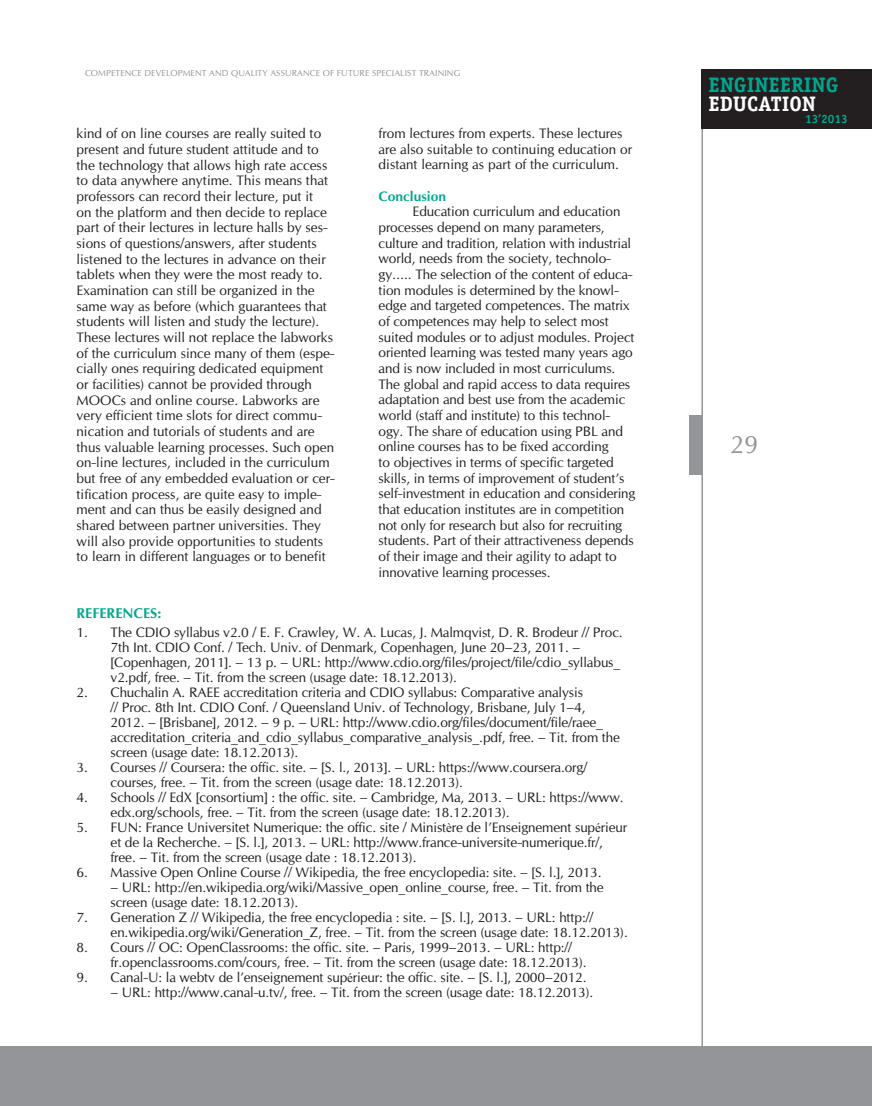
<style>
.page{position:relative;width:872px;height:1106px;background:#fff}
.page>*{position:absolute;margin:0;border:0;box-sizing:border-box;transform-origin:0 0}
.t1{font:24px "Opium New";color:#939598}
.t2{font:700 21px "Officina Serif C";color:#00a78f}
.t3{font:700 21px "Officina Serif C";color:#fff}
.Sub2{font:700 13.5px "Opium New";color:#00a78f}
.main{font:13.05px/15.6px "Opium New";color:#231f20}
.main_nn{font:13.05px/15px "Opium New";letter-spacing:-.01em;color:#231f20}
.main-2{font:700 13.05px "Opium New";color:#00a78f}
.t4{font:700 12px "Officina Sans C";color:#00a78f}
.t5{font:8.25px "Opium New";letter-spacing:.01em;color:#939598}
.s1{font-family:"Times New Roman"}
</style>
<div class="page">
<hr style="left:701px;top:69px;width:2px;height:1037px;background:#939598">
<div style="left:701px;top:69px;width:171px;height:60px;background:#231f20"></div>
<div style="left:689px;top:415px;width:13px;height:60px;background:#939598"></div>
<div style="left:0;top:1046px;width:872px;height:60px;background:#939598"></div>
<p class="t5" style="left:85px;top:68px;width:132px">COMPETENCE DEVELOPMENT AND</p>
<p class="t5" style="left:231px;top:68px;width:13px">QUALIT</p>
<p class="t5" style="left:262px;top:68px;width:15px">Y ASSURANC</p>
<p class="t5" style="left:316px;top:68px;width:28px">E OF FUTUR</p>
<p class="t5" style="left:365px;top:68px;width:27px">E SPECIALIST</p>
<p class="t5" style="left:419px;top:68px;width:6px">TRAINING</p>
<p class="main" style="left:77px;top:126px;width:259px">kind of on line courses are really suited to present and future student attitude and to the technology that allows high rate access to data anywhere anytime. This means that professors can record their lecture, put it<br>on the platform and then decide to replace part of their lectures in lecture halls by ses&shy;sions of questions/answers, after students listened to the lectures in advance on their tablets when they were the most ready to.<br>Examination can still be organized in the same way as before (which guarantees that students will listen and study the lecture).<br>These lectures will not replace the labworks of the curriculum since many of them (espe&shy;cially ones requiring dedicated equipment or facilities) cannot be provided through MOOC</p>
<p class="main" style="left:77px;top:392px;width:260px;text-indent:44px">s and online course. Labworks are very efficient time slots for direct commu&shy;nication and tutorials of students and are thus valuable learning processes. Such open on-line lectures, included in the curriculum but free of any embedded evaluation or cer&shy;tification process, are quite easy to imple&shy;ment and can thus be easily designed and shared between partner universities. They will also provide opportunities to students to learn in different languages or to benefit</p>
<p class="main" style="left:378px;top:125px;width:255px">from lectures from experts. These lectures are also suitable to continuing education or distant learning as part of the curriculum.</p>
<p class="main-2" style="left:378px;top:188px;width:69px">CONCLUSION</p>
<p class="main" style="left:378px;top:204px;width:258px;text-indent:34px">Education curriculum and education processes depend on many parameters, culture and tradition, relation with industrial world, needs from the society, technolo&shy;gy….. The selection of the content of educa&shy;tion modules is determined by the knowl&shy;edge and targeted competences. The matrix of competences may help to select most suited modules or to adjust modules. Project oriented learning was tested many years ago and is now included in most curriculums.<br>The global and rapid access to data requires adaptation and best use from the academic world (staff and institute) to this technol&shy;ogy. The share of education using PBL and online courses has to be fixed according<br>to objectives in terms of specific targeted skills, in terms of improvement of student’s self-investment in education and considering that education institutes are in competition not only for research but also for recruiting students. Part of their attractiveness depends of their image and their agility to adapt to innovative learning processes.</p>
<p class="Sub2" style="left:77px;top:605px;width:9px">REFE</p>
<p class="Sub2" style="left:107px;top:605px;width:18px">RENCES</p>
<p class="Sub2" style="left:157px;top:605px;width:5px">:</p>
<p class="main_nn" style="left:77px;top:625px;width:69px">1. The CDIO</p>
<p class="main_nn" style="left:174px;top:625px;width:450px">syllabus v2.0 / E. F. Crawley, W. A. Lucas, J. Malmqvist, D. R. Brodeur // Proc.</p>
<p class="main_nn" style="left:111px;top:640px;width:55px">7th I nt. CDIO</p>
<p class="main_nn" style="left:111px;top:640px;width:471px;text-indent:83px">Conf. / Tech. U niv. of Denmark, Copenhagen, June 20–23, 2011. – [Copenhagen, 2011]. – 13 p. – URL</p>
<p class="main_nn" style="left:111px;top:655px;width:511px;text-indent:207px">: http://www.cdio.org/files/project/file/cdio_syllabus_ v2.pdf, free. – Tit. from the screen (usage date: 18.12.2013).</p>
<p class="main_nn" style="left:77px;top:685px;width:303px">2. Chuchalin A. RAEE accreditation criteria and CDIO</p>
<p class="main_nn" style="left:408px;top:685px;width:176px">syllabus: Comparative analysis</p>
<p class="main_nn" style="left:111px;top:700px;width:99px">// Proc. 8th I nt. CDIO</p>
<p class="main_nn" style="left:111px;top:700px;width:476px;text-indent:127px">Conf. / Queensland U niv. of Technology, Brisbane, July 1–4,<br>2012. – [Brisbane], 2012. – 9 p. – URL</p>
<p class="main_nn" style="left:111px;top:715px;width:511px;text-indent:225px">: http://www.cdio.org/files/document/file/raee_ accreditation_criteria_and_cdio_syllabus_comparative_analysis_.pdf, free. – Tit. from the screen (usage date: 18.12.2013).</p>
<p class="main_nn" style="left:77px;top:760px;width:339px">3. Courses // Coursera: the offic. site. – [S. l., 2013]. – URL</p>
<p class="main_nn" style="left:111px;top:760px;width:478px;text-indent:321px">: https://www.coursera.org/ courses, free. – Tit. from the screen (usage date: 18.12.2013).</p>
<p class="main_nn" style="left:77px;top:790px;width:449px">4. Schools // EdX [consortium] : the offic. site. – Cambridge, Ma, 2013. – URL</p>
<p class="main_nn" style="left:542px;top:790px;width:83px">: https://www.</p>
<p class="main_nn" style="left:111px;top:805px;width:400px">edx.org/schools, free. – Tit. from the screen (usage date: 18.12.2013).</p>
<p class="main_nn" style="left:77px;top:820px;width:28px">5. FUN</p>
<p class="main_nn" style="left:111px;top:820px;width:518px;text-indent:27px">: France U niversitet N umerique: the offic. site / Minist<span class="s1">è</span>re de l’Enseignement sup<span class="s1">é</span>rieur et de la Recherche. – [S. l.], 2013. – URL</p>
<p class="main_nn" style="left:111px;top:835px;width:494px;text-indent:235px">: http://www.france-universite-numerique.fr/, free. – Tit. from the screen (usage date : 18.12.2013).</p>
<p class="main_nn" style="left:77px;top:865px;width:526px">6. Massive Open Online Course // Wikipedia, the free encyclopedia: site. – [S. l.], 2013.</p>
<p class="main_nn" style="left:111px;top:880px;width:21px">– URL</p>
<p class="main_nn" style="left:111px;top:880px;width:495px;text-indent:37px">: http://en.wikipedia.org/wiki/Massive_open_online_course, free. – Tit. from the screen (usage date: 18.12.2013).</p>
<p class="main_nn" style="left:77px;top:910px;width:29px">7. G</p>
<p class="main_nn" style="left:121px;top:910px;width:415px">eneration Z // Wikipedia, the free encyclopedia : site. – [S. l.], 2013. – URL</p>
<p class="main_nn" style="left:111px;top:910px;width:519px;text-indent:441px">: http:// en.wikipedia.org/wiki/Generation_Z, free. – Tit. from the screen (usage date: 18.12.2013).</p>
<p class="main_nn" style="left:77px;top:940px;width:438px">8. Cours // OC: OpenClassrooms: the offic. site. – Paris, 1999–2013. – URL</p>
<p class="main_nn" style="left:111px;top:940px;width:477px;text-indent:420px">: http:// fr.openclassrooms.com/cours, free. – Tit. from the screen (usage date: 18.12.2013).</p>
<p class="main_nn" style="left:77px;top:970px;width:511px">9. Canal-U : la webtv de l’enseignement sup<span class="s1">é</span>rieur: the offic. site. – [S. l.], 2000–2012.</p>
<p class="main_nn" style="left:111px;top:985px;width:21px">– URL</p>
<p class="main_nn" style="left:147px;top:985px;width:447px">: http://www.canal-u.tv/, free. – Tit. from the screen (usage date: 18.12.2013).</p>
<h2 class="t2" style="left:708px;top:73px;width:131px">ENGINEERING</h2>
<h2 class="t3" style="left:708px;top:91px;width:109px">EDUCATION</h2>
<p class="t4" style="left:805px;top:113px;width:44px">13’2013</p>
<h1 class="t1" style="left:730px;top:429px;width:30px">29</h1>
</div>
